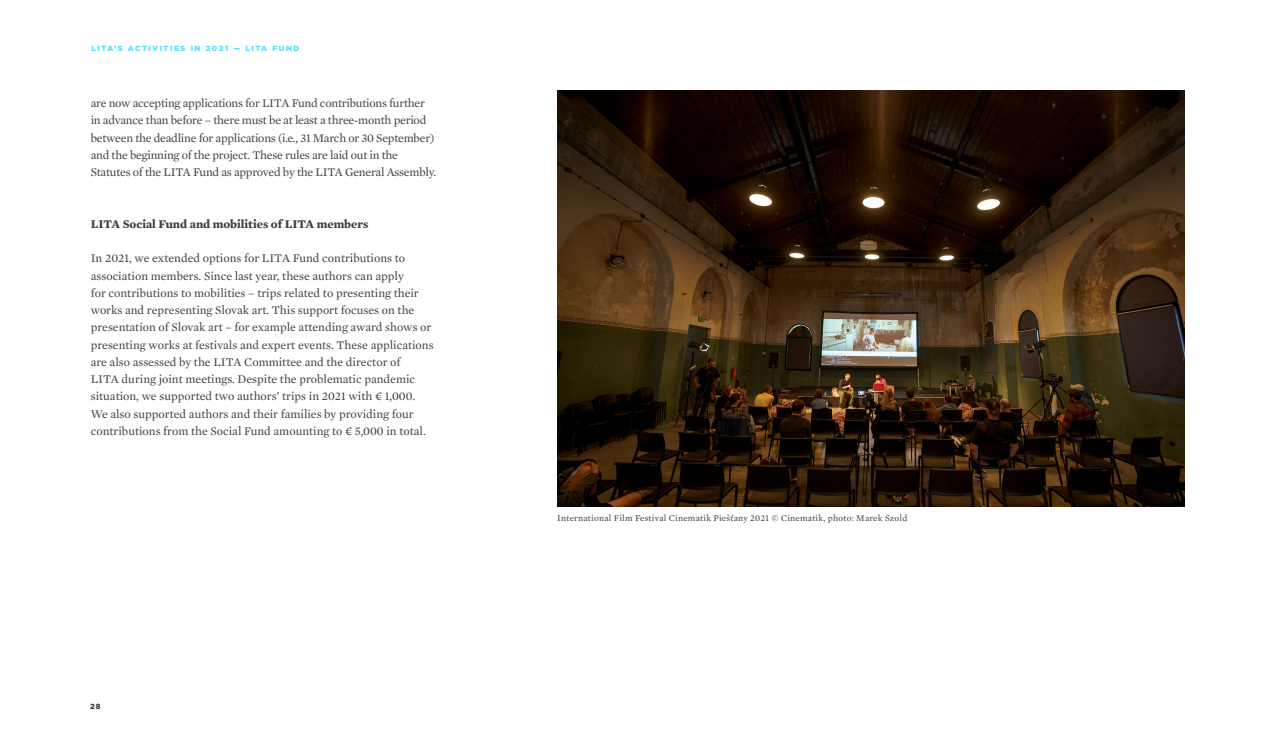
<style>
.page{position:relative;width:1275px;height:750px;background:#fff}
.page>*{position:absolute;margin:0;border:0;box-sizing:border-box;transform-origin:0 0}
.t1{font:12px/17.2px "Mercury Text G1";color:#3d3d3d}
.t2{font:12px/17.2px "Mercury Text G1";letter-spacing:-.02em;color:#3d3d3d}
.t3{font:700 12px "Mercury Text G1";color:#3d3d3d}
.t4{font:9px "Mercury Text G1";letter-spacing:.025em;color:#3d3d3d}
.t5{font:900 7.5px "Gotham";letter-spacing:.2em;color:#54dfff}
.t6{font:900 7.5px "Gotham";color:#3d3d3d}
</style>
<div class="page">
<img style="left:557px;top:91px;width:628px;height:416px">
<p class="t5" style="left:92px;top:43px;width:209px">LITA’S ACTIVITIES IN 2021 — LITA FUND</p>
<p class="t2" style="left:91px;top:94px;width:347px">are now accepting applications for LITA Fund contributions further in advance than before – there must be at least a three-month period between the deadline for applications (i.e., 31 March or 30 September) and the beginning of the project. These rules are laid out in the Statutes of the LITA Fund as approved by the LITA General Assembly.</p>
<p class="t3" style="left:91px;top:215px;width:279px">LITA Social Fund and mobilities of LITA members</p>
<p class="t1" style="left:91px;top:249px;width:344px">In 2021, we extended options for LITA Fund contributions to association members. Since last year, these authors can apply<br>for contributions to mobilities – trips related to presenting their works and representing Slovak art. This support focuses on the presentation of Slovak art – for example attending award shows or presenting works at festivals and expert events. These applications are also assessed by the LITA Committee and the director of<br>LITA during joint meetings. Despite the problematic pandemic situation, we supported two authors’ trips in 2021 with € 1,000.<br>We also supported authors and their families by providing four contributions from the Social Fund amounting to € 5,000 in total.</p>
<p class="t6" style="left:90px;top:701px;width:12px">28</p>
<p class="t4" style="left:557px;top:512px;width:352px">International Film Festival Cinematik Piešťany 2021 © Cinematik, photo: Marek Szold</p>
</div>
